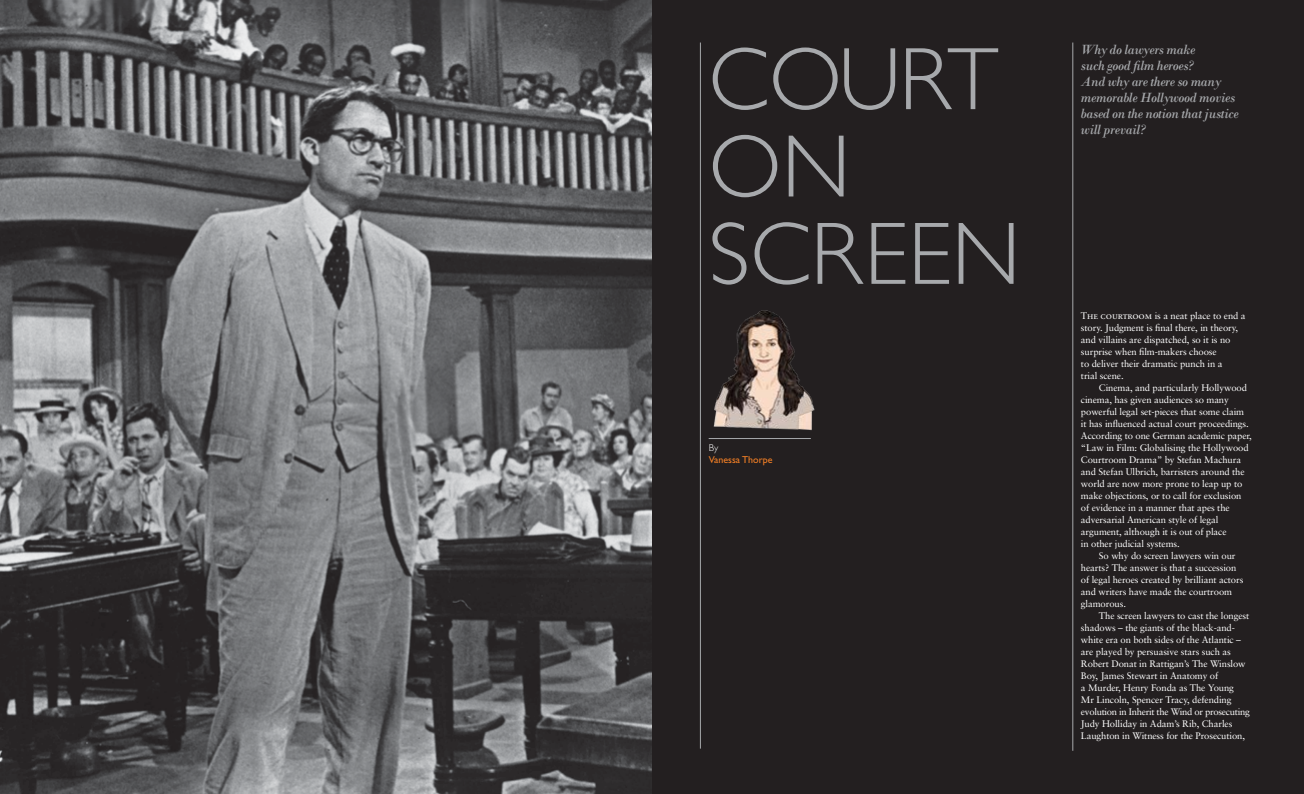
<style>
.page{position:relative;width:1304px;height:794px;background:#fff}
.page>*{position:absolute;margin:0;border:0;box-sizing:border-box;transform-origin:0 0}
.t1{font:300 89.2px/87.3px "Gill Sans";color:#a7a9ac}
.t2{font:italic 14px/16px "Bodoni";letter-spacing:-.025em;color:#a7a9ac}
.t3{font:10px "Gill Sans";color:#f58025}
.t4{font:300 10px "Gill Sans";color:#fff}
.t5{font:9.5px/12px "Sabon";letter-spacing:-.01em;color:#fff}
.t6{font:9.5px "Sabon";letter-spacing:-.03em;color:#fff}
.s1{font-family:"Sabon Roman SC"}
</style>
<div class="page">
<div style="left:652px;top:0;width:652px;height:794px;background:#231f20"></div>
<img style="left:713px;top:310px;width:102px;height:121px">
<hr style="left:709px;top:438px;width:102px;height:1px;background:#a7a9ac">
<hr style="left:1073px;top:43px;width:1px;height:708px;background:#a7a9ac">
<hr style="left:700px;top:43px;width:1px;height:705px;background:#a7a9ac">
<img style="left:0;top:0;width:652px;height:794px">
<h1 class="t1" style="left:708px;top:37px;width:118px">COURT<br>ON<br>SCREEN</h1>
<h2 class="t2" style="left:1081px;top:41px;width:159px">Why do lawyers make<br>such good film heroes?<br>And why are there so many memorable Hollywood movies based on the notion that justice will prevail?</h2>
<p class="t4" style="left:709px;top:442px;width:11px">BY</p>
<p class="t3" style="left:709px;top:453px;width:65px">Vanessa Thorpe</p>
<p class="t5" style="left:1081px;top:309px;width:166px">T<span class="s1">he courtroom</span> is a neat place to end a story. Judgment is final there, in theory, and villains are dispatched, so it is no surprise when film-makers choose<br>to deliver their dramatic punch in a<br>trial scene.</p>
<p class="t5" style="left:1099px;top:381px;width:150px">Cinema, and particularly Hollywood</p>
<p class="t5" style="left:1081px;top:393px;width:149px">cinema, has given audiences so many</p>
<p class="t5" style="left:1081px;top:405px;width:165px">powerful legal set-pieces that some claim</p>
<p class="t5" style="left:1081px;top:417px;width:169px">it has influenced actual court proceedings.</p>
<p class="t5" style="left:1081px;top:429px;width:172px">According to one German academic paper,</p>
<p class="t5" style="left:1081px;top:441px;width:169px">“Law in Film: Globalising the Hollywood</p>
<p class="t5" style="left:1081px;top:453px;width:162px">Courtroom Drama” by Stefan Machura</p>
<p class="t5" style="left:1081px;top:465px;width:165px">and Stefan Ulbrich, barristers around the</p>
<p class="t5" style="left:1081px;top:477px;width:163px">world are now more prone to leap up to</p>
<p class="t5" style="left:1081px;top:489px;width:162px">make objections, or to call for exclusion</p>
<p class="t5" style="left:1081px;top:501px;width:150px">of evidence in a manner that apes the</p>
<p class="t5" style="left:1081px;top:513px;width:139px">adversarial American style of legal</p>
<p class="t5" style="left:1081px;top:525px;width:147px">argument, although it is out of place</p>
<p class="t5" style="left:1081px;top:537px;width:100px">in other judicial systems.</p>
<p class="t5" style="left:1099px;top:549px;width:138px">So why do screen lawyers win our</p>
<p class="t5" style="left:1081px;top:561px;width:157px">hearts? The answer is that a succession</p>
<p class="t5" style="left:1081px;top:573px;width:164px">of legal heroes created by brilliant actors</p>
<p class="t5" style="left:1081px;top:585px;width:153px">and writers have made the courtroom</p>
<p class="t5" style="left:1081px;top:597px;width:46px">glamorous.</p>
<p class="t5" style="left:1099px;top:609px;width:152px">The screen lawyers to cast the longest</p>
<p class="t5" style="left:1081px;top:621px;width:155px">shadows – the giants of the black-and-</p>
<p class="t5" style="left:1081px;top:633px;width:161px">white era on both sides of the Atlantic –</p>
<p class="t5" style="left:1081px;top:645px;width:151px">are played by persuasive stars such as</p>
<p class="t5" style="left:1081px;top:657px;width:166px">Robert Donat in Rattigan’s The Winslow</p>
<p class="t5" style="left:1081px;top:669px;width:139px">Boy, James Stewart in Anatomy of</p>
<p class="t5" style="left:1081px;top:681px;width:155px">a Murder, Henry Fonda as The Young</p>
<p class="t5" style="left:1081px;top:693px;width:152px">Mr Lincoln, Spencer Tracy, defending</p>
<p class="t6" style="left:1081px;top:706px;width:170px">evolution in Inherit the Wind or prosecuting</p>
<p class="t5" style="left:1081px;top:717px;width:153px">Judy Holliday in Adam’s Rib, Charles</p>
<p class="t5" style="left:1081px;top:729px;width:166px">Laughton in Witness for the Prosecution,</p>
</div>
